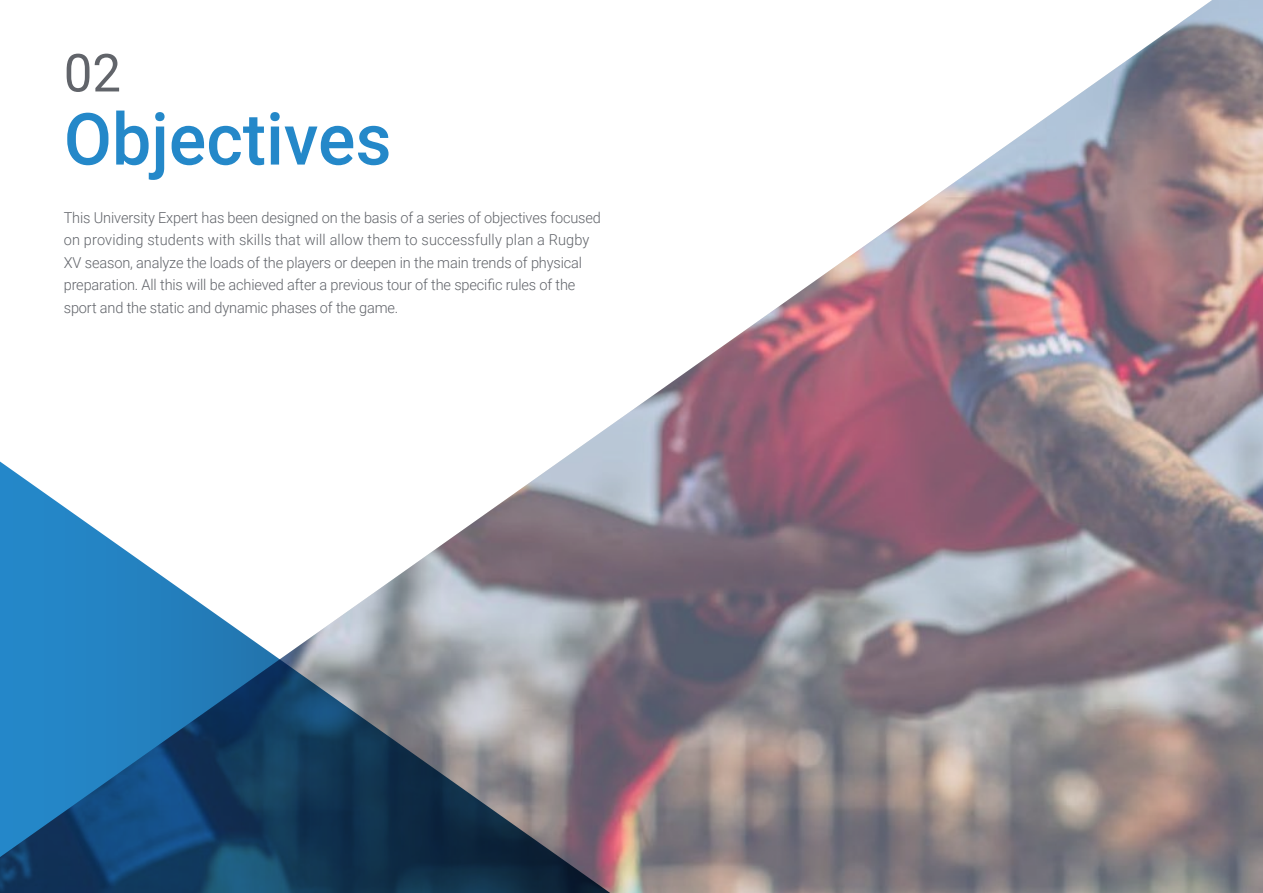
<style>
.page{position:relative;width:1263px;height:893px;background:#fff}
.page>*{position:absolute;margin:0;border:0;box-sizing:border-box;transform-origin:0 0}
.t1{font:500 72px "Roboto";color:#2488c9}
.t2{font:52.5px "Roboto";color:#61646a}
.t3{font:300 15px/22.5px "Roboto";letter-spacing:-.01em;color:#61646a}
</style>
<div class="page">
<img style="left:582px;top:0;width:681px;height:893px">
<svg style="left:0;top:446px;width:640px;height:447px"></svg>
<h2 class="t2" style="left:64px;top:36px;width:59px">02</h2>
<h1 class="t1" style="left:64px;top:89px;width:329px">Objectives</h1>
<p class="t3" style="left:64px;top:205px;width:539px">This University Expert has been designed on the basis of a series of objectives focused on providing students with skills that will allow them to successfully plan a Rugby XV season, analyze the loads of the players or deepen in the main trends of physical preparation. All this will be achieved after a previous tour of the specific rules of the sport and the static and dynamic phases of the game.</p>
</div>
